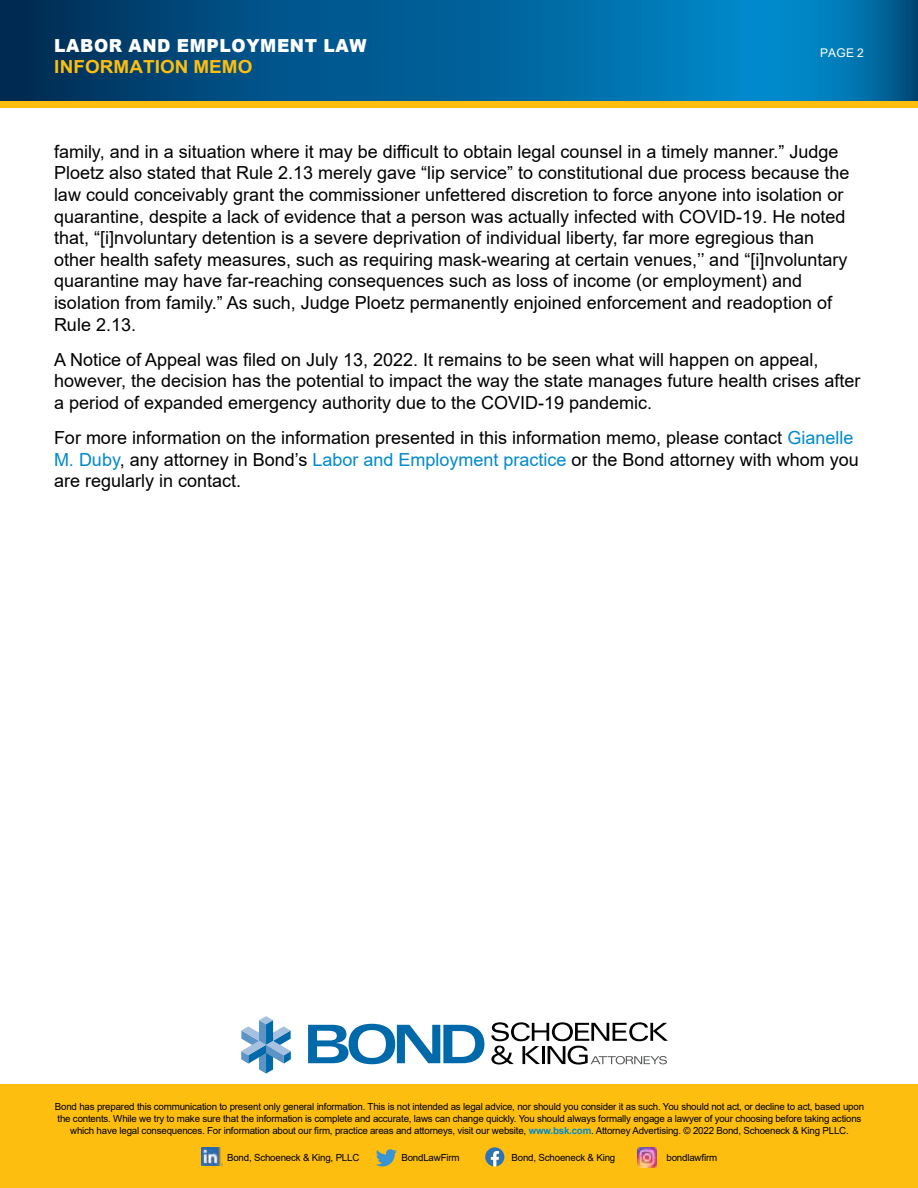
<style>
.page{position:relative;width:918px;height:1188px;background:#fff}
.page>*{position:absolute;margin:0;border:0;box-sizing:border-box;transform-origin:0 0}
.t1{font:18px/21.6px "Arial";color:#000}
.t2{font:900 18px "Arial";letter-spacing:.035em;color:#fff;scale:.95 1}
.t3{font:700 18px "Arial";letter-spacing:.005em;color:#febe10;scale:1.05 1}
.t4{font:12px "Arial";color:#fff}
.t5{font:9.75px/11.7px "Arial";letter-spacing:-.02em;color:#000;text-align:center}
.s1{color:#0089cc}
.s2{font-weight:700;color:#0089cc}
</style>
<div class="page">
<div style="left:0;top:1084px;width:918px;height:104px;background:#febe10"></div>
<svg style="left:241px;top:1016px;width:50px;height:58px"></svg>
<svg style="left:308px;top:1024px;width:176px;height:40px"></svg>
<svg style="left:491px;top:1022px;width:177px;height:43px"></svg>
<svg style="left:376px;top:1149px;width:21px;height:18px"></svg>
<svg style="left:485px;top:1147px;width:19px;height:19px"></svg>
<img style="left:637px;top:1148px;width:20px;height:19px">
<img style="left:201px;top:1148px;width:22px;height:18px">
<div style="left:0;top:54px;width:918px;height:54px;background:#febe10"></div>
<svg style="left:0;top:0;width:918px;height:101px;background:#005f96"></svg>
<p class="t2" style="left:54px;top:32px;width:330px">LABOR AND EMPLOYMENT LAW</p>
<p class="t3" style="left:54px;top:54px;width:190px">INFORMATION MEMO</p>
<p class="t4" style="left:820px;top:45px;width:45px">PAGE 2</p>
<p class="t1" style="left:54px;top:141px;width:797px">family, and in a situation where it may be difficult to obtain legal counsel in a timely manner.” Judge Ploetz also stated that Rule 2.13 merely gave “lip service” to constitutional due process because the law could conceivably grant the commissioner unfettered discretion to force anyone into isolation or quarantine, despite a lack of evidence that a person was actually infected with COVID-19. He noted that, “[i]nvoluntary detention is a severe deprivation of individual liberty, far more egregious than other health safety measures, such as requiring mask-wearing at certain venues,’’ and “[i]nvoluntary quarantine may have far-reaching consequences such as loss of income (or employment) and isolation from family.” As such, Judge Ploetz permanently enjoined enforcement and readoption of Rule 2.13.</p>
<p class="t1" style="left:54px;top:348px;width:808px">A Notice of Appeal was filed on July 13, 2022. It remains to be seen what will happen on appeal, however, the decision has the potential to impact the way the state manages future health crises after a period of expanded emergency authority due to the COVID-19 pandemic.</p>
<p class="t1" style="left:54px;top:427px;width:806px">For more information on the information presented in this information memo, please contact <span class="s1">Gianelle<br>M. Duby</span>, any attorney in Bond’s <span class="s1">Labor and Employment practice</span> or the Bond attorney with whom you are regularly in contact.</p>
<p class="t5" style="left:55px;top:1101px;width:811px">Bond has prepared this communication to present only general information. This is not intended as legal advice, nor should you consider it as such. You should not act, or decline to act, based upon the contents. While we try to make sure that the information is complete and accurate, laws can change quickly. You should always formally engage a lawyer of your choosing before taking actions which have legal consequences. For information about our firm, practice areas and attorneys, visit our website, <span class="s2">www.bsk.com</span>. Attorney Advertising. © 2022 Bond, Schoeneck &amp; King PLLC.</p>
<p class="t5" style="left:227px;top:1152px;width:134px">Bond, Schoeneck &amp; King, PLLC</p>
<p class="t5" style="left:401px;top:1152px;width:60px">BondLawFirm</p>
<p class="t5" style="left:512px;top:1152px;width:105px">Bond, Schoeneck &amp; King</p>
<p class="t5" style="left:666px;top:1152px;width:52px">bondlawfirm</p>
</div>
